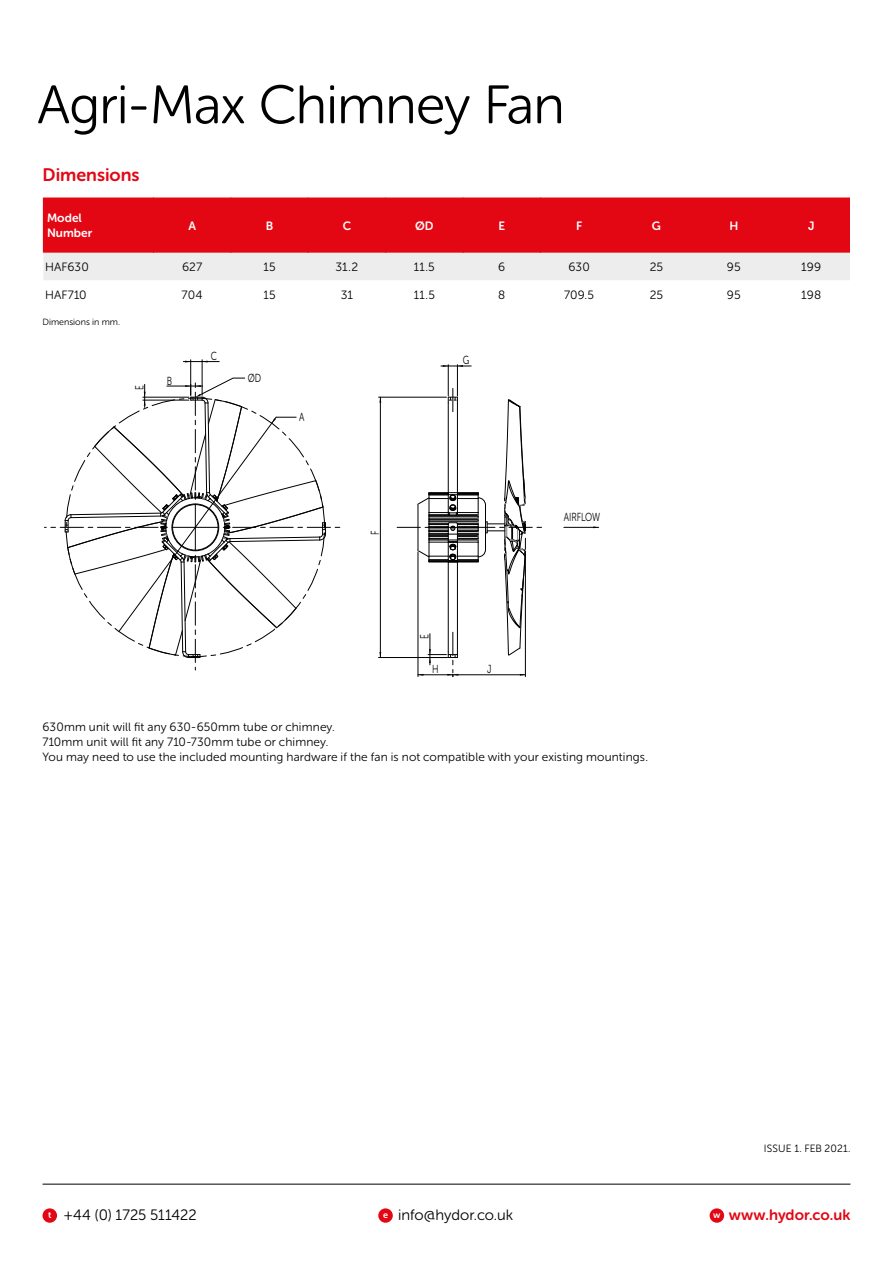
<style>
.page{position:relative;width:893px;height:1263px;background:#fff}
.page>*{position:absolute;margin:0;border:0;box-sizing:border-box;transform-origin:0 0}
.t1{font:54px "Museo Sans Rounded 300";letter-spacing:-.02em;color:#000}
.t2{font:18px "Museo Sans Rounded 700";color:#e30613}
.t3{font:15px "Museo Sans Rounded 300";color:#000}
.t4{font:15px "Museo Sans Rounded 700";letter-spacing:.005em;color:#e30613}
.t5{font:12px/15px "Museo Sans Rounded 300";letter-spacing:.01em;color:#000}
.t6{font:12px "Museo Sans 300";letter-spacing:.01em;color:#000}
.t7{font:12px/15px "Museo Sans Rounded 700";color:#fff}
.t8{font:11.7px "Museo Sans Rounded 300";color:#000;scale:.75 1}
.t9{font:10.5px "Museo Sans Rounded 300";letter-spacing:.01em;color:#000}
.t10{font:9px "Museo Sans Rounded 300";color:#000}
.s1{font-family:"Museo Sans Rounded 700";font-size:9px;color:#fff}
.s2{font-size:9px;color:#fff}
</style>
<div class="page">
<hr style="left:43px;top:1184px;width:807px;height:1px;background:#000">
<div style="left:378px;top:1208px;width:15px;height:15px;background:#e30613;border-radius:50%"></div>
<div style="left:43px;top:1208px;width:14px;height:15px;background:#e30613;border-radius:50%"></div>
<div style="left:710px;top:1208px;width:14px;height:15px;background:#e30613;border-radius:50%"></div>
<svg style="left:43px;top:198px;width:807px;height:82px;background:#e6535c"></svg>
<hr style="left:463px;top:198px;width:1px;height:55px;background:#e30613">
<hr style="left:153px;top:198px;width:1px;height:55px;background:#e30613">
<hr style="left:230px;top:198px;width:1px;height:55px;background:#e30613">
<hr style="left:308px;top:198px;width:1px;height:55px;background:#e30613">
<hr style="left:385px;top:198px;width:1px;height:55px;background:#e30613">
<hr style="left:540px;top:198px;width:1px;height:55px;background:#e30613">
<hr style="left:457px;top:365px;width:1px;height:31px;background:#000">
<hr style="left:448px;top:365px;width:1px;height:31px;background:#000">
<svg style="left:441px;top:365px;width:30px;height:2px"></svg>
<hr style="left:379px;top:397px;width:67px;height:1px;background:#000">
<hr style="left:379px;top:657px;width:68px;height:1px;background:#000">
<hr style="left:380px;top:397px;width:1px;height:260px;background:#000">
<hr style="left:190px;top:360px;width:1px;height:35px;background:#000">
<hr style="left:202px;top:360px;width:1px;height:35px;background:#000">
<svg style="left:183px;top:361px;width:36px;height:1px"></svg>
<svg style="left:44px;top:378px;width:297px;height:292px"></svg>
<svg style="left:397px;top:388px;width:145px;height:289px"></svg>
<hr style="left:564px;top:527px;width:35px;height:1px;background:#000">
<h1 class="t1" style="left:37px;top:76px;width:529px">Agri-Max Chimney Fan</h1>
<h2 class="t2" style="left:43px;top:165px;width:99px">Dimensions</h2>
<p class="t7" style="left:47px;top:211px;width:47px">Model<br>Number</p>
<p class="t7" style="left:188px;top:218px;width:9px">A</p>
<p class="t7" style="left:266px;top:218px;width:9px">B</p>
<p class="t7" style="left:343px;top:218px;width:10px">C</p>
<p class="t7" style="left:415px;top:218px;width:20px">ØD</p>
<p class="t7" style="left:498px;top:218px;width:8px">E</p>
<p class="t7" style="left:576px;top:218px;width:8px">F</p>
<p class="t7" style="left:652px;top:218px;width:11px">G</p>
<p class="t7" style="left:729px;top:218px;width:10px">H</p>
<p class="t7" style="left:808px;top:218px;width:8px">J</p>
<p class="t5" style="left:45px;top:260px;width:45px">HAF630</p>
<p class="t6" style="left:182px;top:261px;width:22px">627</p>
<p class="t5" style="left:263px;top:260px;width:14px">15</p>
<p class="t6" style="left:335px;top:261px;width:24px">31.2</p>
<p class="t5" style="left:414px;top:260px;width:23px">11.5</p>
<p class="t5" style="left:498px;top:260px;width:9px">6</p>
<p class="t5" style="left:568px;top:260px;width:23px">630</p>
<p class="t6" style="left:650px;top:261px;width:15px">25</p>
<p class="t6" style="left:727px;top:261px;width:15px">95</p>
<p class="t6" style="left:801px;top:261px;width:22px">199</p>
<p class="t5" style="left:45px;top:287px;width:43px">HAF710</p>
<p class="t6" style="left:182px;top:288px;width:23px">704</p>
<p class="t5" style="left:263px;top:287px;width:14px">15</p>
<p class="t6" style="left:341px;top:288px;width:14px">31</p>
<p class="t5" style="left:414px;top:287px;width:23px">11.5</p>
<p class="t5" style="left:498px;top:287px;width:9px">8</p>
<p class="t5" style="left:564px;top:287px;width:32px">709.5</p>
<p class="t6" style="left:650px;top:288px;width:15px">25</p>
<p class="t6" style="left:727px;top:288px;width:15px">95</p>
<p class="t6" style="left:801px;top:288px;width:22px">198</p>
<p class="t10" style="left:43px;top:317px;width:79px">Dimensions in mm.</p>
<p class="t8" style="left:133px;top:390px;width:8px;rotate:-90deg">E</p>
<p class="t8" style="left:167px;top:374px;width:9px">B</p>
<p class="t8" style="left:211px;top:349px;width:10px">C</p>
<p class="t8" style="left:248px;top:371px;width:20px">ØD</p>
<p class="t8" style="left:299px;top:410px;width:9px">A</p>
<p class="t8" style="left:463px;top:353px;width:10px">G</p>
<p class="t8" style="left:369px;top:535px;width:7px;rotate:-90deg">F</p>
<p class="t8" style="left:418px;top:639px;width:8px;rotate:-90deg">E</p>
<p class="t8" style="left:432px;top:663px;width:10px">H</p>
<p class="t8" style="left:487px;top:663px;width:7px">J</p>
<p class="t8" style="left:564px;top:510px;width:50px">AIRFLOW</p>
<p class="t5" style="left:43px;top:719px;width:607px">630mm unit will fit any 630-650mm tube or chimney.<br>710mm unit will fit any 710-730mm tube or chimney.<br>You may need to use the included mounting hardware if the fan is not compatible with your existing mountings.</p>
<p class="t9" style="left:764px;top:1143px;width:88px">ISSUE 1. FEB 2021.</p>
<p class="t3" style="left:48px;top:1207px;width:150px"><span class="s1">t</span> +44 (0) 1725 511422</p>
<p class="t3" style="left:383px;top:1207px;width:132px"><span class="s1">e</span> info@hydor.co.uk</p>
<p class="t4" style="left:713px;top:1207px;width:139px"><span class="s2">w</span> www.hydor.co.uk</p>
</div>
